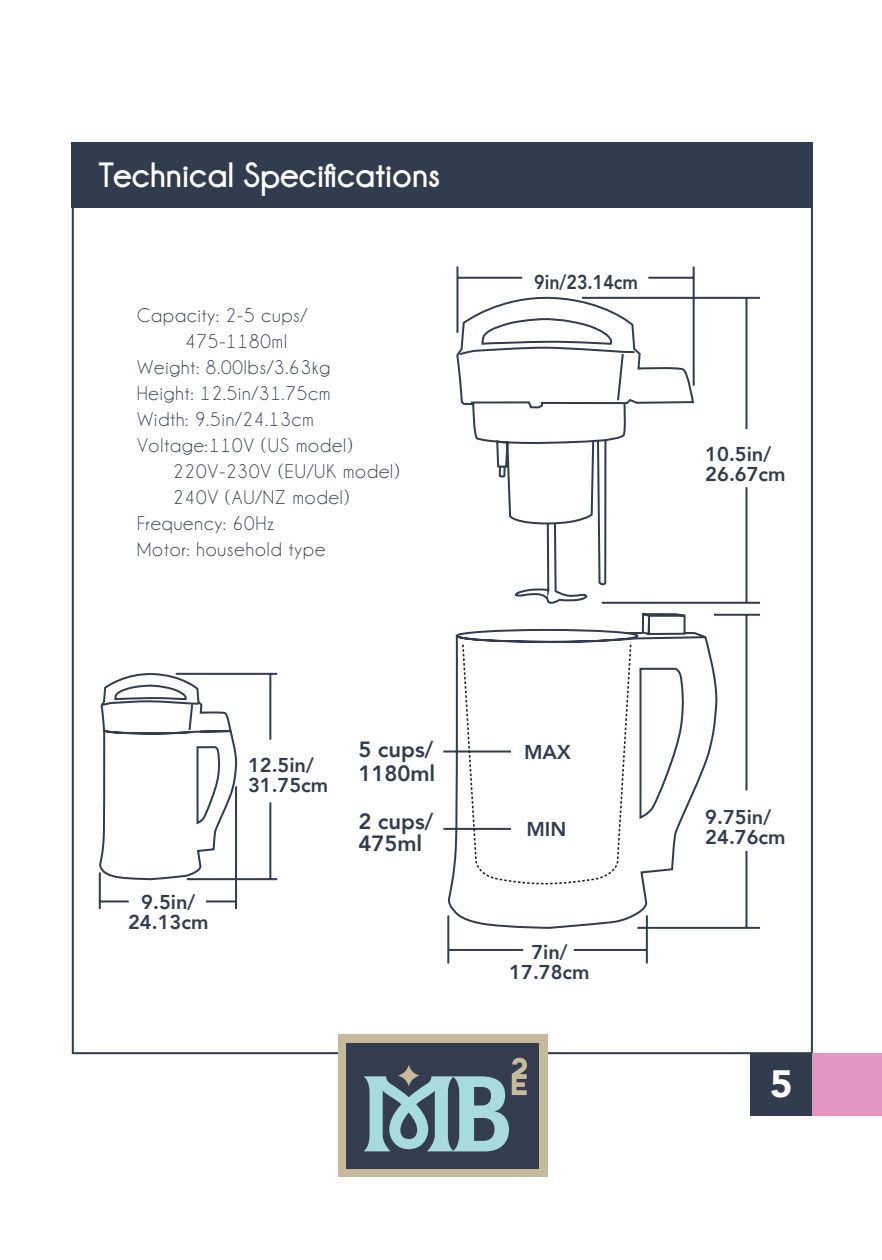
<style>
.page{position:relative;width:882px;height:1260px;background:#fff}
.page>*{position:absolute;margin:0;border:0;box-sizing:border-box;transform-origin:0 0}
.t1{font:900 38px "Avenir";color:#fff}
.t2{font:36px "Champagne&Limousines Thick";color:#fff}
.t3{font:800 22px "Avenir";color:#323c4f}
.t4{font:20px/26px "Champagne&Limousines";letter-spacing:.05em;color:#323c4f}
.t5{font:800 20px "Avenir";color:#323c4f}
.t6{font:800 20px "Avenir";color:#323c4f;scale:.89 1}
</style>
<div class="page">
<svg style="left:456px;top:266px;width:306px;height:789px"></svg>
<svg style="left:443px;top:613px;width:319px;height:352px"></svg>
<svg style="left:462px;top:645px;width:169px;height:239px"></svg>
<div style="left:517px;top:735px;width:62px;height:32px;background:#fff"></div>
<div style="left:519px;top:813px;width:54px;height:31px;background:#fff"></div>
<svg style="left:98px;top:672px;width:180px;height:237px"></svg>
<div style="left:503px;top:936px;width:95px;height:52px;background:#fff"></div>
<div style="left:72px;top:142px;width:741px;height:66px;background:#323c4f"></div>
<div style="left:750px;top:1053px;width:63px;height:63px;background:#323c4f"></div>
<div style="left:813px;top:1053px;width:69px;height:63px;background:#e195c0"></div>
<div style="left:338px;top:1034px;width:210px;height:143px;background:#c7ba9c"></div>
<div style="left:347px;top:1043px;width:192px;height:125px;background:#333d4f"></div>
<svg style="left:364px;top:1058px;width:163px;height:93px"></svg>
<p class="t2" style="left:98px;top:155px;width:344px">Technical Specifications</p>
<p class="t4" style="left:185px;top:302px;width:123px;text-indent:-48px">Capacity: 2-5 cups/<br>475-1180ml</p>
<p class="t4" style="left:137px;top:354px;width:194px">Weight: 8.00lbs/3.63kg</p>
<p class="t4" style="left:137px;top:380px;width:195px">Height: 12.5in/31.75cm</p>
<p class="t4" style="left:137px;top:406px;width:178px">Width: 9.5in/24.13cm</p>
<p class="t4" style="left:137px;top:432px;width:217px">Voltage:110V (US model)</p>
<p class="t4" style="left:173px;top:458px;width:228px">220V-230V (EU/UK model)</p>
<p class="t4" style="left:173px;top:484px;width:178px">240V (AU/NZ model)</p>
<p class="t4" style="left:137px;top:510px;width:139px">Frequency: 60Hz</p>
<p class="t4" style="left:137px;top:536px;width:190px">Motor: household type</p>
<p class="t6" style="left:534px;top:266px;width:118px">9in/23.14cm</p>
<p class="t5" style="left:705px;top:439px;width:67px">10.5in/</p>
<p class="t5" style="left:705px;top:459px;width:82px">26.67cm</p>
<p class="t5" style="left:141px;top:887px;width:56px">9.5in/</p>
<p class="t5" style="left:128px;top:907px;width:82px">24.13cm</p>
<p class="t5" style="left:248px;top:750px;width:67px">12.5in/</p>
<p class="t5" style="left:248px;top:770px;width:82px">31.75cm</p>
<p class="t3" style="left:358px;top:733px;width:76px">5 cups/</p>
<p class="t3" style="left:358px;top:757px;width:78px">1180ml</p>
<p class="t3" style="left:358px;top:804px;width:76px">2 cups/</p>
<p class="t3" style="left:358px;top:826px;width:65px">475ml</p>
<p class="t5" style="left:524px;top:736px;width:48px">MAX</p>
<p class="t5" style="left:526px;top:813px;width:42px">MIN</p>
<p class="t5" style="left:531px;top:936px;width:38px">7in/</p>
<p class="t5" style="left:509px;top:956px;width:82px">17.78cm</p>
<p class="t5" style="left:705px;top:801px;width:67px">9.75in/</p>
<p class="t5" style="left:705px;top:821px;width:82px">24.76cm</p>
<p class="t1" style="left:770px;top:1051px;width:24px">5</p>
</div>
